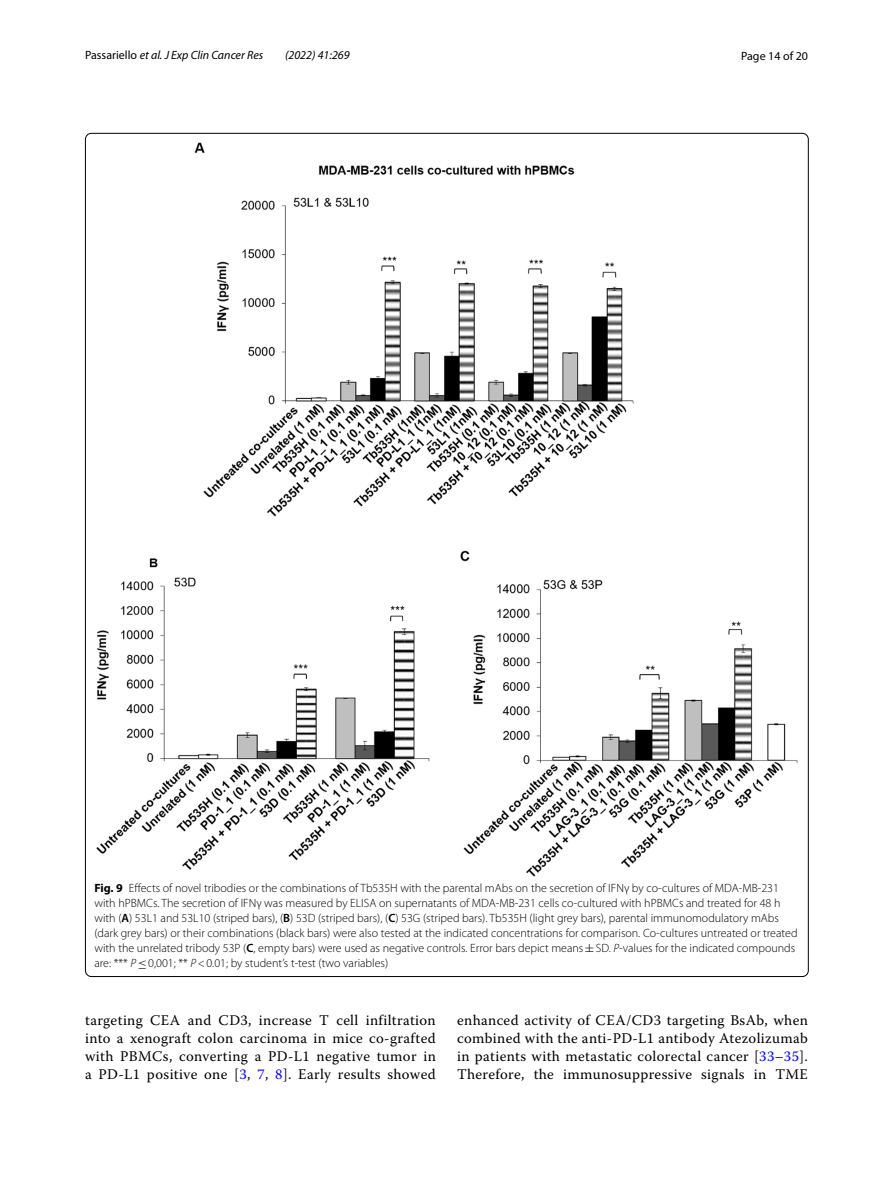
<style>
.page{position:relative;width:893px;height:1187px;background:#fff}
.page>*{position:absolute;margin:0;border:0;box-sizing:border-box;transform-origin:0 0}
.t1{font:14.7px/18px "Warnock Pro";letter-spacing:.025em;color:#000;text-align:justify}
.t2{font:300 12px/15px "Myriad Pro";color:#000}
.t3{font:italic 12px "Myriad Pro";color:#000}
.t4{font:12px "Myriad Pro";color:#000}
.s1{font-style:normal}
.s2{font-weight:700}
.s3{font-weight:600}
.s4{font-family:"MTSY";font-weight:400}
.s5{font-style:italic}
.s6{color:#00f}
</style>
<div class="page">
<img style="left:97px;top:142px;width:700px;height:734px">
<p class="t3" style="left:85px;top:48px;width:180px"><span class="s1">Passariello</span> et al. J Exp Clin Cancer Res</p>
<p class="t3" style="left:285px;top:48px;width:66px">(2022) 41:269</p>
<p class="t4" style="left:741px;top:48px;width:68px">Page 14 of 20</p>
<p class="t2" style="left:94px;top:880px;width:705px"><span class="s2">Fig. 9</span> Effects of novel tribodies or the combinations of Tb535H with the parental mAbs on the secretion of IFNγ by co-cultures of MDA-MB-231 with hPBMCs. The secretion of IFNγ was measured by ELISA on supernatants of MDA-MB-231 cells co-cultured with hPBMCs and treated for 48 h with (<span class="s3">A</span>) 53L1 and 53L10 (striped bars), (<span class="s3">B</span>) 53D (striped bars), (<span class="s3">C</span>) 53G (striped bars). Tb535H (light grey bars), parental immunomodulatory mAbs (dark grey bars) or their combinations (black bars) were also tested at the indicated concentrations for comparison. Co-cultures untreated or treated with the unrelated tribody 53P (<span class="s3">C</span>, empty bars) were used as negative controls. Error bars depict means<span class="s4">±</span>SD. <span class="s5">P</span>-values for the indicated compounds are: *** <span class="s5">P</span><span class="s4">≤</span>0,001; ** <span class="s5">P</span>&lt;0.01; by student’s t-test (two variables)</p>
<p class="t1" style="left:85px;top:1010px;width:352px">targeting CEA and CD3, increase T cell infiltration into a xenograft colon carcinoma in mice co-grafted with PBMCs, converting a PD-L1 negative tumor in a PD-L1 positive one [<span class="s6">3</span>, <span class="s6">7</span>, <span class="s6">8</span>]. Early results showed</p>
<p class="t1" style="left:457px;top:1010px;width:352px">enhanced activity of CEA/CD3 targeting BsAb, when combined with the anti-PD-L1 antibody Atezolizumab in patients with metastatic colorectal cancer [<span class="s6">33</span>–<span class="s6">35</span>].<br>Therefore, the immunosuppressive signals in TME</p>
</div>
